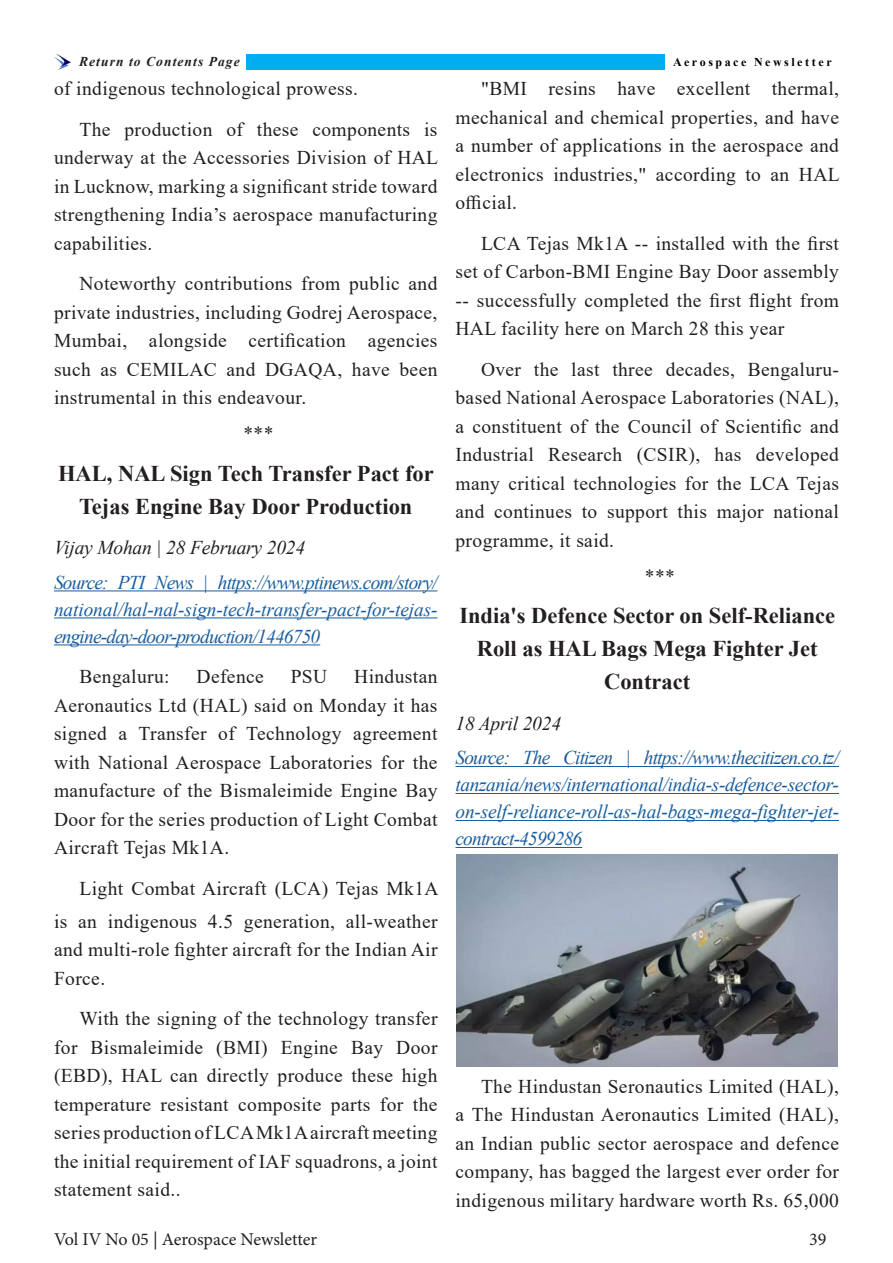
<style>
.page{position:relative;width:893px;height:1263px;background:#fff}
.page>*{position:absolute;margin:0;border:0;box-sizing:border-box;transform-origin:0 0}
.t1{font:700 22.5px/33px "Times New Roman";color:#231f20;text-align:center}
.t2{font:19.5px/28.5px "Times New Roman";letter-spacing:.02em;color:#231f20;text-align:justify}
.t3{font:italic 19.5px/27px "Times New Roman";letter-spacing:-.025em;color:#175d9e;text-align:justify}
.t4{font:italic 19.5px "Times New Roman";letter-spacing:-.01em;color:#231f20}
.t5{font:18px "Minion Pro";color:#231f20}
.t6{font:italic 700 13.5px "Times New Roman";letter-spacing:.08em;color:#231f20}
.t7{font:700 12px "Times New Roman";letter-spacing:.21em;color:#000}
</style>
<div class="page">
<img style="left:54px;top:54px;width:17px;height:16px">
<div style="left:246px;top:54px;width:420px;height:16px;background:#00aeef"></div>
<hr style="left:54px;top:590px;width:383px;height:1px;background:#175d9e">
<hr style="left:54px;top:617px;width:383px;height:1px;background:#175d9e">
<hr style="left:54px;top:644px;width:266px;height:1px;background:#175d9e">
<hr style="left:455px;top:766px;width:384px;height:1px;background:#175d9e">
<hr style="left:455px;top:793px;width:384px;height:1px;background:#175d9e">
<hr style="left:455px;top:820px;width:384px;height:1px;background:#175d9e">
<hr style="left:455px;top:847px;width:127px;height:1px;background:#175d9e">
<img style="left:457px;top:854px;width:381px;height:212px">
<p class="t6" style="left:79px;top:52px;width:162px">Return to Contents Page</p>
<p class="t7" style="left:673px;top:53px;width:160px">Aerospace Newsletter</p>
<p class="t2" style="left:54px;top:74px;width:305px">of indigenous technological prowess.</p>
<p class="t2" style="left:54px;top:114px;width:386px;text-indent:26px">The production of these components is underway at the Accessories Division of HAL in Lucknow, marking a significant stride toward strengthening India’s aerospace manufacturing capabilities.</p>
<p class="t2" style="left:54px;top:269px;width:385px;text-indent:26px">Noteworthy contributions from public and private industries, including Godrej Aerospace, Mumbai, alongside certification agencies such as CEMILAC and DGAQA, have been instrumental in this endeavour.</p>
<p class="t2" style="left:243px;top:419px;width:32px">***</p>
<p class="t1" style="left:58px;top:456px;width:377px">HAL, NAL Sign Tech Transfer Pact for<br>Tejas Engine Bay Door Production</p>
<p class="t4" style="left:54px;top:534px;width:253px">Vijay Mohan | 28 February 2024</p>
<p class="t3" style="left:54px;top:568px;width:385px">Source: PTI News | https://www.ptinews.com/story/ national/hal-nal-sign-tech-transfer-pact-for-tejas&shy;engine-day-door-production/1446750</p>
<p class="t2" style="left:80px;top:662px;width:92px">Bengaluru:</p>
<p class="t2" style="left:197px;top:662px;width:69px">Defence</p>
<p class="t2" style="left:291px;top:662px;width:38px">PSU</p>
<p class="t2" style="left:455px;top:74px;width:386px;text-indent:26px">"BMI resins have excellent thermal, mechanical and chemical properties, and have a number of applications in the aerospace and electronics industries," according to an HAL official.</p>
<p class="t2" style="left:455px;top:228px;width:385px;text-indent:26px">LCA Tejas Mk1A -- installed with the first set of Carbon-BMI Engine Bay Door assembly -- successfully completed the first flight from HAL facility here on March 28 this year</p>
<p class="t2" style="left:455px;top:354px;width:385px;text-indent:26px">Over the last three decades, Bengaluru&shy;based National Aerospace Laboratories (NAL), a constituent of the Council of Scientific and Industrial Research (CSIR), has developed many critical technologies for the LCA Tejas and continues to support this major national programme, it said.</p>
<p class="t2" style="left:645px;top:561px;width:32px">***</p>
<p class="t1" style="left:459px;top:599px;width:377px">India's Defence Sector on Self-Reliance<br>Roll as HAL Bags Mega Fighter Jet<br>Contract</p>
<p class="t4" style="left:455px;top:710px;width:107px">18 April 2024</p>
<p class="t3" style="left:455px;top:744px;width:385px">Source: The Citizen | https://www.thecitizen.co.tz/ tanzania/news/international/india-s-defence-sector&shy;on-self-reliance-roll-as-hal-bags-mega-fighter-jet&shy;contract-4599286</p>
<p class="t2" style="left:54px;top:662px;width:385px;text-indent:300px">Hindustan Aeronautics Ltd (HAL) said on Monday it has signed a Transfer of Technology agreement with National Aerospace Laboratories for the manufacture of the Bismaleimide Engine Bay Door for the series production of Light Combat Aircraft Tejas Mk1A.</p>
<p class="t2" style="left:54px;top:871px;width:386px;line-height:33px;text-align:right">Light Combat Aircraft (LCA) Tejas Mk1A<br>is an indigenous 4.5 generation, all-weather</p>
<p class="t2" style="left:54px;top:935px;width:385px">and multi-role fighter aircraft for the Indian Air<br>Force.</p>
<p class="t2" style="left:54px;top:1004px;width:385px;text-indent:26px">With the signing of the technology transfer for Bismaleimide (BMI) Engine Bay Door (EBD), HAL can directly produce these high temperature resistant composite parts for the series production of LCA Mk1A aircraft meeting the initial requirement of IAF squadrons, a joint statement said..</p>
<p class="t2" style="left:455px;top:1071px;width:385px;text-indent:26px">The Hindustan Seronautics Limited (HAL), a The Hindustan Aeronautics Limited (HAL), an Indian public sector aerospace and defence company, has bagged the largest ever order for indigenous military hardware worth Rs. 65,000</p>
<p class="t5" style="left:54px;top:1227px;width:265px">Vol IV No 05 | Aerospace Newsletter</p>
<p class="t5" style="left:809px;top:1227px;width:19px">39</p>
</div>
